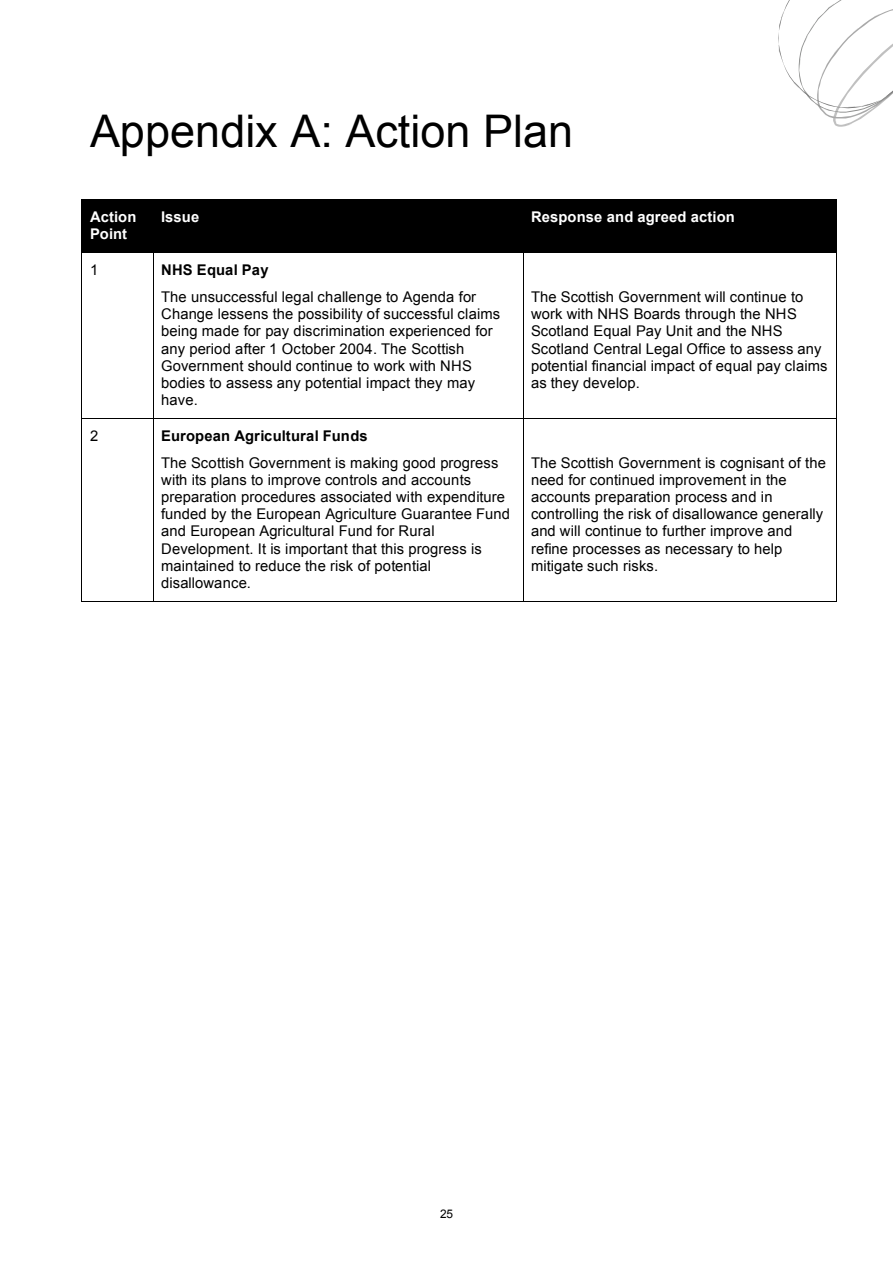
<style>
.page{position:relative;width:893px;height:1263px;background:#fff}
.page>*{position:absolute;margin:0;border:0;box-sizing:border-box;transform-origin:0 0}
.t1{font:45px "Arial";letter-spacing:-.005em;color:#000}
.t2{font:14.7px/17.2px "Arial";letter-spacing:.005em;color:#000}
.t3{font:700 14.7px/17.2px "Arial";letter-spacing:.005em;color:#fff}
.t4{font:11.85px "Arial";color:#000}
.s1{font-weight:700}
</style>
<div class="page">
<div style="left:82px;top:199px;width:71px;height:53px;background:#000"></div>
<div style="left:153px;top:199px;width:370px;height:53px;background:#000"></div>
<div style="left:523px;top:199px;width:313px;height:53px;background:#000"></div>
<hr style="left:81px;top:199px;width:1px;height:53px;background:#000">
<hr style="left:836px;top:199px;width:1px;height:53px;background:#000">
<hr style="left:82px;top:252px;width:71px;height:1px;background:#000">
<hr style="left:153px;top:252px;width:370px;height:1px;background:#000">
<hr style="left:523px;top:252px;width:313px;height:1px;background:#000">
<hr style="left:81px;top:253px;width:1px;height:165px;background:#000">
<hr style="left:153px;top:253px;width:1px;height:165px;background:#000">
<hr style="left:523px;top:253px;width:1px;height:165px;background:#000">
<hr style="left:836px;top:253px;width:1px;height:165px;background:#000">
<hr style="left:82px;top:418px;width:71px;height:1px;background:#000">
<hr style="left:153px;top:418px;width:370px;height:1px;background:#000">
<hr style="left:523px;top:418px;width:313px;height:1px;background:#000">
<hr style="left:81px;top:419px;width:1px;height:182px;background:#000">
<hr style="left:82px;top:601px;width:71px;height:1px;background:#000">
<hr style="left:153px;top:419px;width:1px;height:182px;background:#000">
<hr style="left:153px;top:601px;width:370px;height:1px;background:#000">
<hr style="left:523px;top:419px;width:1px;height:182px;background:#000">
<hr style="left:523px;top:601px;width:313px;height:1px;background:#000">
<hr style="left:836px;top:419px;width:1px;height:182px;background:#000">
<svg style="left:778px;top:0;width:115px;height:127px"></svg>
<p class="t1" style="left:90px;top:107px;width:484px">Appendix A: Action Plan</p>
<p class="t3" style="left:90px;top:208px;width:48px">Action<br>Point</p>
<p class="t3" style="left:161px;top:208px;width:40px">Issue</p>
<p class="t3" style="left:531px;top:208px;width:205px">Response and agreed action</p>
<p class="t2" style="left:90px;top:262px;width:10px">1</p>
<p class="t2" style="left:161px;top:257px;width:316px;line-height:26.2px"><span class="s1">NHS Equal Pay<br></span>The unsuccessful legal challenge to Agenda for</p>
<p class="t2" style="left:161px;top:305px;width:340px">Change lessens the possibility of successful claims being made for pay discrimination experienced for any period after 1 October 2004. The Scottish Government should continue to work with NHS bodies to assess any potential impact they may have.</p>
<p class="t2" style="left:531px;top:288px;width:298px">The Scottish Government will continue to work with NHS Boards through the NHS Scotland Equal Pay Unit and the NHS Scotland Central Legal Office to assess any potential financial impact of equal pay claims as they develop.</p>
<p class="t2" style="left:90px;top:428px;width:10px">2</p>
<p class="t2" style="left:161px;top:423px;width:339px;line-height:26.2px"><span class="s1">European Agricultural Funds<br></span>The Scottish Government is making good progress</p>
<p class="t2" style="left:161px;top:471px;width:350px">with its plans to improve controls and accounts preparation procedures associated with expenditure funded by the European Agriculture Guarantee Fund and European Agricultural Fund for Rural Development. It is important that this progress is maintained to reduce the risk of potential disallowance.</p>
<p class="t2" style="left:531px;top:454px;width:296px">The Scottish Government is cognisant of the need for continued improvement in the accounts preparation process and in controlling the risk of disallowance generally and will continue to further improve and refine processes as necessary to help mitigate such risks.</p>
<p class="t4" style="left:440px;top:1208px;width:15px">25</p>
</div>
